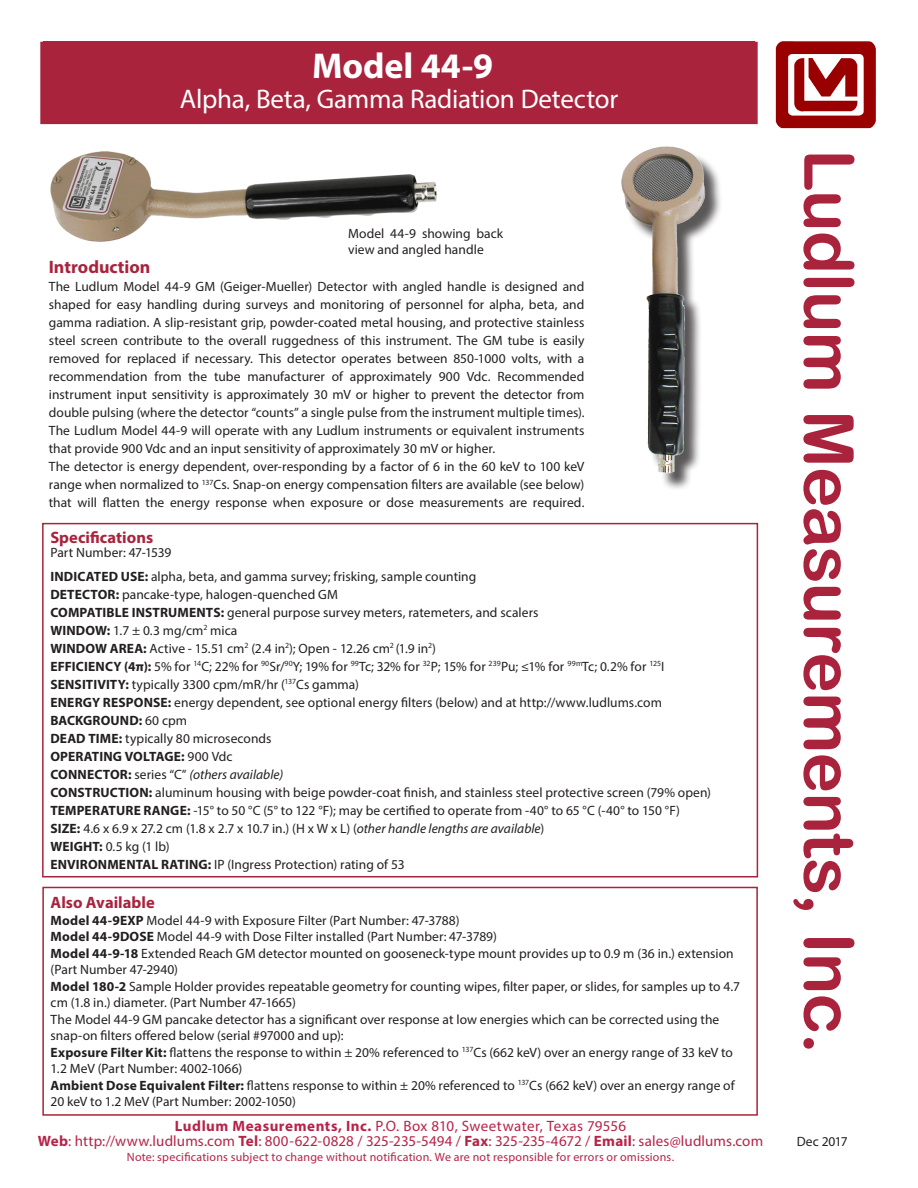
<style>
.page{position:relative;width:918px;height:1188px;background:#fff}
.page>*{position:absolute;margin:0;border:0;box-sizing:border-box;transform-origin:0 0}
.t1{font:69px "Arial Rounded MT Bold";letter-spacing:-.015em;color:#a9233d}
.t2{font:700 36px "Myriad Pro";color:#fff}
.t3{font:27px "Myriad Pro";letter-spacing:-.01em;color:#fff}
.Subhead_2{font:700 18px "Myriad Pro";color:#a9233d}
.Subhead_2-2{font:700 16.5px "Myriad Pro";color:#a9233d}
.t4{font:15px "Myriad Pro";letter-spacing:.01em;color:#b72348}
.Subhead_2-3{font:13.5px/18px "Myriad Pro";letter-spacing:.005em;color:#231f20}
.t5{font:700 13.5px "Myriad Pro";letter-spacing:.005em;color:#231f20}
.t6{font:italic 13.5px "Myriad Pro";letter-spacing:.005em;color:#231f20}
.t7{font:12px "Myriad Pro";letter-spacing:.02em;color:#b72348}
.s1{font-weight:700}
.s2{font-weight:400}
.s3{font-weight:700;font-style:normal}
.s4{font-style:normal}
.s5{font-style:italic}
.s6{font-size:72px}
</style>
<div class="page">
<img style="left:775px;top:41px;width:101px;height:88px">
<div style="left:42px;top:523px;width:716px;height:355px;border:2px solid #a9233d"></div>
<img style="left:50px;top:151px;width:386px;height:91px">
<img style="left:621px;top:146px;width:100px;height:343px">
<div style="left:43px;top:42px;width:712px;height:82px;background:#a9233d"></div>
<div style="left:42px;top:887px;width:716px;height:229px;border:2px solid #a9233d"></div>
<p class="t2" style="left:312px;top:42px;width:183px">Model 44-9</p>
<p class="t3" style="left:180px;top:82px;width:440px">Alpha, Beta, Gamma Radiation Detector</p>
<p class="Subhead_2-3" style="left:348px;top:225px;width:157px;line-height:16.2px">Model 44-9 showing back view and angled handle</p>
<p class="Subhead_2" style="left:49px;top:256px;width:103px">Introduction</p>
<p class="Subhead_2-3" style="left:49px;top:278px;width:537px;text-align:justify">The Ludlum Model 44-9 GM (Geiger-Mueller) Detector with angled handle is designed and shaped for easy handling during surveys and monitoring of personnel for alpha, beta, and gamma radiation. A slip-resistant grip, powder-coated metal housing, and protective stainless steel screen contribute to the overall ruggedness of this instrument. The GM tube is easily removed for replaced if necessary. This detector operates between 850-1000 volts, with a recommendation from the tube manufacturer of approximately 900 Vdc. Recommended instrument input sensitivity is approximately 30 mV or higher to prevent the detector from double pulsing (where the detector “counts” a single pulse from the instrument multiple times).<br>The Ludlum Model 44-9 will operate with any Ludlum instruments or equivalent instruments that provide 900 Vdc and an input sensitivity of approximately 30 mV or higher.</p>
<p class="Subhead_2-3" style="left:49px;top:458px;width:537px;text-align:justify">The detector is energy dependent, over-responding by a factor of 6 in the 60 keV to 100 keV range when normalized to <sup>137</sup>Cs. Snap-on energy compensation filters are available (see below) that will flatten the energy response when exposure or dose measurements are required.</p>
<p class="Subhead_2-2" style="left:50px;top:527px;width:104px">Specifications</p>
<p class="Subhead_2-3" style="left:50px;top:543px;width:123px">Part Number: 47-1539</p>
<p class="Subhead_2-3" style="left:50px;top:567px;width:428px"><span class="s1">INDICATED USE:</span> alpha, beta, and gamma survey; frisking, sample counting</p>
<p class="Subhead_2-3" style="left:50px;top:585px;width:289px"><span class="s1">DETECTOR:</span> pancake-type, halogen-quenched GM</p>
<p class="Subhead_2-3" style="left:50px;top:603px;width:490px"><span class="s1">COMPATIBLE INSTRUMENTS:</span> general purpose survey meters, ratemeters, and scalers</p>
<p class="Subhead_2-3" style="left:50px;top:621px;width:189px"><span class="s1">WINDOW:</span> 1.7 ± 0.3 mg/cm<sup>2</sup> mica</p>
<p class="Subhead_2-3" style="left:50px;top:639px;width:387px"><span class="s1">WINDOW AREA:</span> Active - 15.51 cm<sup>2</sup> (2.4 in<sup>2</sup>); Open - 12.26 cm<sup>2</sup> (1.9 in<sup>2</sup>)</p>
<p class="Subhead_2-3" style="left:50px;top:657px;width:616px"><span class="s1">EFFICIENCY (4π):</span> 5% for <sup>14</sup>C; 22% for <sup>90</sup>Sr/<sup>90</sup>Y; 19% for <sup>99</sup>Tc; 32% for <sup>32</sup>P; 15% for <sup>239</sup>Pu; ≤1% for <sup>99m</sup>Tc; 0.2% for <sup>125</sup>I</p>
<p class="Subhead_2-3" style="left:50px;top:675px;width:310px"><span class="s1">SENSITIVITY:</span> typically 3300 cpm/mR/hr (<sup>137</sup>Cs gamma)</p>
<p class="Subhead_2-3" style="left:50px;top:693px;width:613px"><span class="s1">ENERGY RESPONSE:</span> energy dependent, see optional energy filters (below) and at http://www.ludlums.com</p>
<p class="t5" style="left:50px;top:712px;width:138px">BACKGROUND: <span class="s2">60 cpm</span></p>
<p class="Subhead_2-3" style="left:50px;top:729px;width:223px"><span class="s1">DEAD TIME:</span> typically 80 microseconds</p>
<p class="t5" style="left:50px;top:748px;width:184px">OPERATING VOLTAGE: <span class="s2">900 Vdc</span></p>
<p class="t6" style="left:50px;top:766px;width:234px"><span class="s3">CONNECTOR:</span> <span class="s4">series “C”</span> (others available)</p>
<p class="Subhead_2-3" style="left:50px;top:783px;width:662px"><span class="s1">CONSTRUCTION:</span> aluminum housing with beige powder-coat finish, and stainless steel protective screen (79% open)</p>
<p class="Subhead_2-3" style="left:50px;top:801px;width:631px"><span class="s1">TEMPERATURE RANGE:</span> -15° to 50 °C (5° to 122 °F); may be certified to operate from -40° to 65 °C (-40° to 150 °F)</p>
<p class="Subhead_2-3" style="left:50px;top:819px;width:495px"><span class="s1">SIZE:</span> 4.6 x 6.9 x 27.2 cm (1.8 x 2.7 x 10.7 in.) (H x W x L) (<span class="s5">other handle lengths are available</span>)</p>
<p class="Subhead_2-3" style="left:50px;top:837px;width:121px"><span class="s1">WEIGHT:</span> 0.5 kg (1 lb)</p>
<p class="Subhead_2-3" style="left:50px;top:855px;width:356px"><span class="s1">ENVIRONMENTAL RATING:</span> IP (Ingress Protection) rating of 53</p>
<p class="Subhead_2-2" style="left:51px;top:892px;width:106px">Also Available</p>
<p class="Subhead_2-3" style="left:51px;top:911px;width:410px"><span class="s1">Model 44-9EXP</span> Model 44-9 with Exposure Filter (Part Number: 47-3788)</p>
<p class="Subhead_2-3" style="left:51px;top:928px;width:448px"><span class="s1">Model 44-9DOSE</span> Model 44-9 with Dose Filter installed (Part Number: 47-3789)</p>
<p class="Subhead_2-3" style="left:51px;top:945px;width:685px;line-height:16.5px"><span class="s1">Model 44-9-18</span> Extended Reach GM detector mounted on gooseneck-type mount provides up to 0.9 m (36 in.) extension (Part Number 47-2940)</p>
<p class="Subhead_2-3" style="left:51px;top:978px;width:691px;line-height:16.5px"><span class="s1">Model 180-2</span> Sample Holder provides repeatable geometry for counting wipes, filter paper, or slides, for samples up to 4.7 cm (1.8 in.) diameter. (Part Number 47-1665)</p>
<p class="Subhead_2-3" style="left:51px;top:1011px;width:670px;line-height:16.5px">The Model 44-9 GM pancake detector has a significant over response at low energies which can be corrected using the snap-on filters offered below (serial #97000 and up):</p>
<p class="Subhead_2-3" style="left:51px;top:1044px;width:684px;line-height:16.5px"><span class="s1">Exposure Filter Kit:</span> flattens the response to within ± 20% referenced to <sup>137</sup>Cs (662 keV) over an energy range of 33 keV to<br>1.2 MeV (Part Number: 4002-1066)</p>
<p class="Subhead_2-3" style="left:51px;top:1077px;width:686px;line-height:16.5px"><span class="s1">Ambient Dose Equivalent Filter:</span> flattens response to within ± 20% referenced to <sup>137</sup>Cs (662 keV) over an energy range of<br>20 keV to 1.2 MeV (Part Number: 2002-1050)</p>
<p class="t4" style="left:175px;top:1117px;width:453px"><span class="s1">Ludlum Measurements, Inc.</span> P.O. Box 810, Sweetwater, Texas 79556</p>
<p class="t4" style="left:38px;top:1132px;width:727px"><span class="s1">Web</span>: http://www.ludlums.com <span class="s1">Tel</span>: 800-622-0828 / 325-235-5494 / <span class="s1">Fax</span>: 325-235-4672 / <span class="s1">Email</span>: sales@ludlums.com</p>
<p class="t7" style="left:127px;top:1150px;width:549px">Note: specifications subject to change without notification. We are not responsible for errors or omissions.</p>
<p class="t1" style="left:870px;top:149px;width:907px;rotate:90deg">Ludlum Measurements, Inc<span class="s6">.</span></p>
<p class="Subhead_2-3" style="left:797px;top:1132px;width:53px">Dec 2017</p>
</div>
